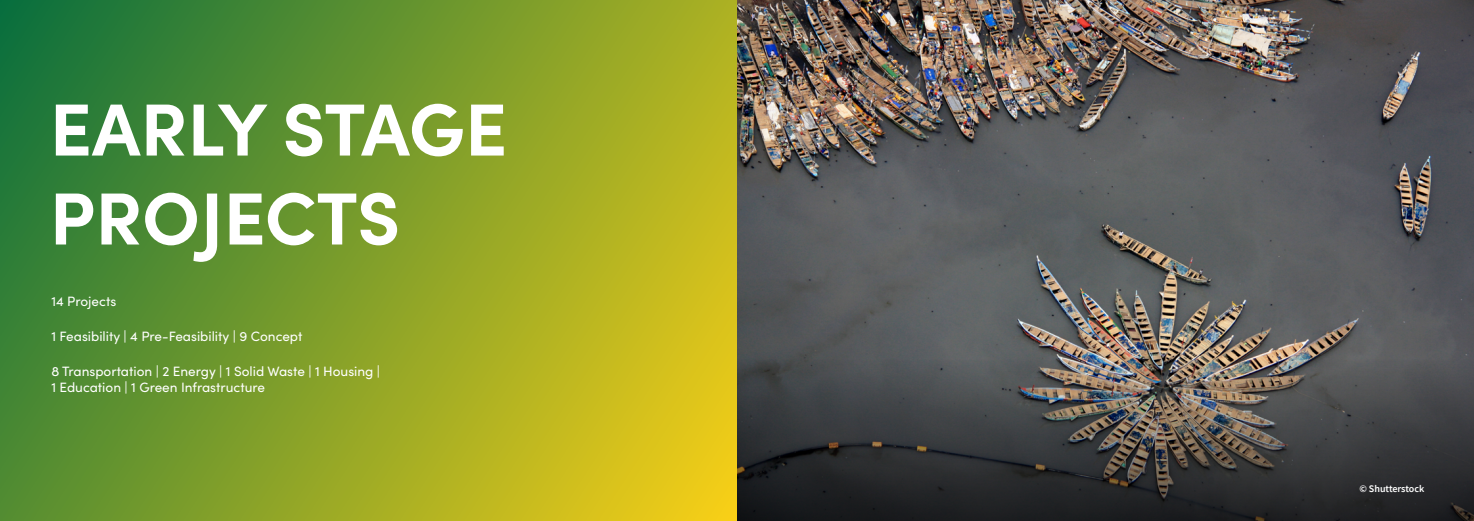
<style>
.page{position:relative;width:1474px;height:521px;background:#fff}
.page>*{position:absolute;margin:0;border:0;box-sizing:border-box;transform-origin:0 0}
.t1{font:700 73.94px/88.9px "Sofia Pro";color:#fff}
.t2{font:13.56px/16.3px "Sofia Pro";color:#fff}
.t3{font:600 10.06px "Source Sans Pro";color:#fff}
</style>
<div class="page">
<svg style="left:0;top:0;width:737px;height:521px;background:#809e2a"></svg>
<img style="left:737px;top:0;width:736px;height:299px">
<img style="left:737px;top:299px;width:736px;height:222px">
<h1 class="t1" style="left:50px;top:79px;width:459px">EARLY STAGE<br>PROJECTS</h1>
<p class="t2" style="left:51px;top:292px;width:66px">14 Projects</p>
<p class="t2" style="left:51px;top:327px;width:252px">1 Feasibility | 4 Pre-Feasibility | 9 Concept</p>
<p class="t2" style="left:51px;top:362px;width:330px">8 Transportation | 2 Energy | 1 Solid Waste | 1 Housing |<br>1 Education | 1 Green Infrastructure</p>
<p class="t3" style="left:1359px;top:482px;width:66px">© Shutterstock</p>
</div>
